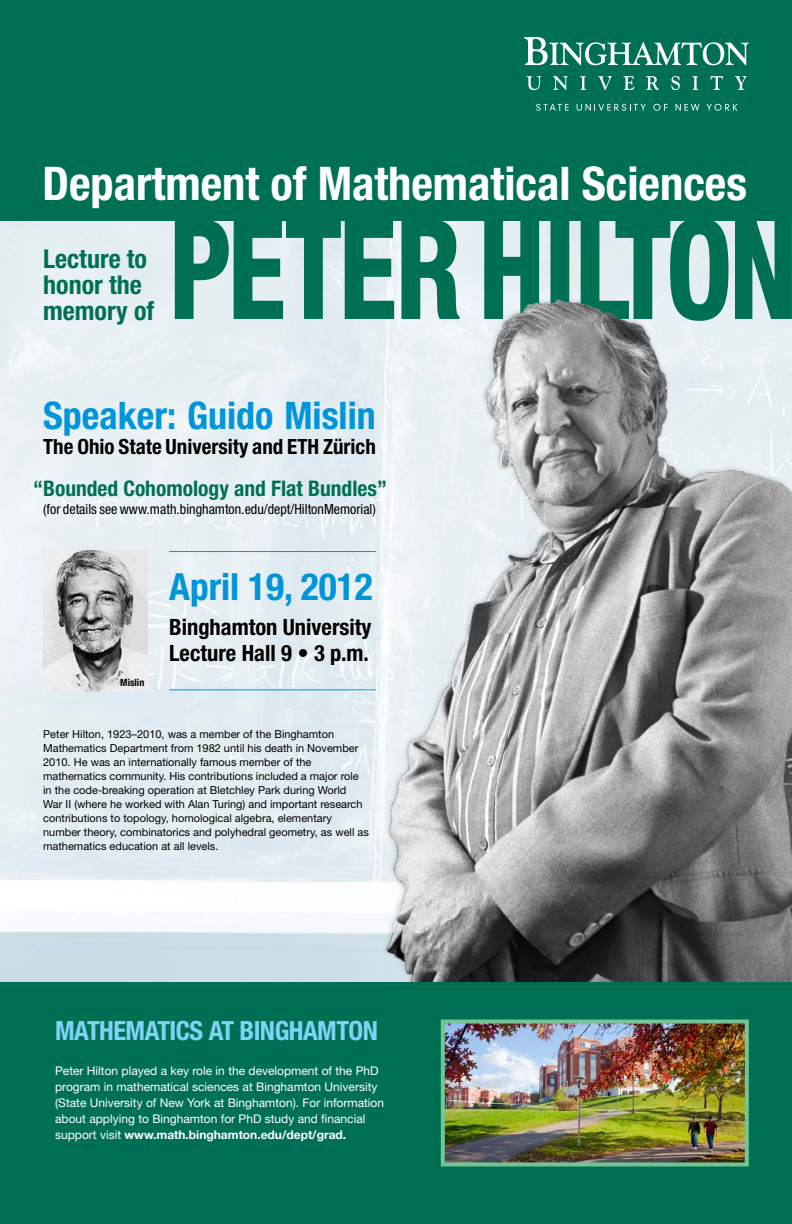
<style>
.page{position:relative;width:792px;height:1224px;background:#fff}
.page>*{position:absolute;margin:0;border:0;box-sizing:border-box;transform-origin:0 0}
.t1{font:700 condensed 136px "Helvetica Neue";letter-spacing:-.01em;color:#007055;scale:.85 1}
.t2{font:700 condensed 46.5px "Helvetica Neue";color:#fff}
.t3{font:700 condensed 38px "Helvetica Neue";color:#0095da}
.t4{font:700 condensed 37.5px "Helvetica Neue";color:#0095da}
.t5{font:700 condensed 26.5px "Helvetica Neue";letter-spacing:-.02em;color:#7ed3f7}
.t6{font:700 condensed 26px/26px "Helvetica Neue";color:#007055}
.t7{font:700 condensed 22.5px/26px "Helvetica Neue";color:#000}
.t8{font:700 condensed 21.5px "Helvetica Neue";color:#007055}
.t9{font:700 condensed 21px "Helvetica Neue";color:#000}
.t10{font:condensed 14px "Helvetica Neue";color:#000}
.t11{font:12px/16px "Helvetica Neue";color:#fff}
.t12{font:11px/14px "Helvetica Neue";color:#000}
.t13{font:700 condensed 10px "Helvetica Neue";color:#000}
.s1{font-weight:700}
</style>
<div class="page">
<img style="left:0;top:220px;width:580px;height:762px">
<div style="left:0;top:0;width:792px;height:220px;background:#007055"></div>
<svg style="left:526px;top:76px;width:15px;height:14px"></svg>
<svg style="left:553px;top:76px;width:15px;height:14px"></svg>
<svg style="left:580px;top:76px;width:6px;height:14px"></svg>
<svg style="left:598px;top:76px;width:14px;height:14px"></svg>
<svg style="left:623px;top:76px;width:11px;height:14px"></svg>
<svg style="left:646px;top:76px;width:13px;height:14px"></svg>
<svg style="left:671px;top:76px;width:9px;height:14px"></svg>
<svg style="left:692px;top:76px;width:7px;height:14px"></svg>
<svg style="left:710px;top:76px;width:13px;height:14px"></svg>
<svg style="left:735px;top:76px;width:12px;height:14px"></svg>
<svg style="left:524px;top:37px;width:225px;height:28px"></svg>
<svg style="left:536px;top:104px;width:33px;height:7px"></svg>
<svg style="left:577px;top:104px;width:69px;height:7px"></svg>
<svg style="left:653px;top:104px;width:14px;height:7px"></svg>
<svg style="left:676px;top:104px;width:24px;height:7px"></svg>
<svg style="left:707px;top:104px;width:31px;height:7px"></svg>
<svg style="left:174px;top:220px;width:287px;height:100px;background:#c2dbda"></svg>
<svg style="left:483px;top:220px;width:57px;height:58px;background:#bbd7d4"></svg>
<div style="left:551px;top:220px;width:18px;height:99px;border:2px solid #007055"></div>
<svg style="left:580px;top:220px;width:212px;height:58px;background:#bfd9d7"></svg>
<img style="left:354px;top:278px;width:438px;height:704px">
<div style="left:0;top:982px;width:792px;height:242px;background:#007055"></div>
<img style="left:446px;top:1025px;width:298px;height:136px">
<div style="left:441px;top:1020px;width:308px;height:146px;border:4px solid #75c594"></div>
<hr style="left:169px;top:551px;width:207px;height:1px;background:#0095da">
<hr style="left:169px;top:689px;width:207px;height:1px;background:#0095da">
<img style="left:43px;top:550px;width:105px;height:142px">
<h2 class="t2" style="left:42px;top:155px;width:706px">Department of Mathematical Sciences</h2>
<h3 class="t6" style="left:43px;top:246px;width:113px">Lecture to honor the memory of</h3>
<h1 class="t1" style="left:170px;top:187px;width:739px">Peter Hilton</h1>
<h3 class="t3" style="left:43px;top:393px;width:334px">Speaker: Guido Mislin</h3>
<h3 class="t9" style="left:43px;top:434px;width:334px">The Ohio State University and ETH Zürich</h3>
<h3 class="t8" style="left:33px;top:476px;width:355px">“Bounded Cohomology and Flat Bundles”</h3>
<p class="t10" style="left:43px;top:501px;width:334px">(for details see www.math.binghamton.edu/dept/HiltonMemorial)</p>
<p class="t13" style="left:120px;top:677px;width:26px">Mislin</p>
<h3 class="t4" style="left:169px;top:564px;width:205px">April 19, 2012</h3>
<h3 class="t7" style="left:169px;top:613px;width:204px">Binghamton University<br>Lecture Hall 9 • 3 p.m.</h3>
<p class="t12" style="left:43px;top:727px;width:327px">Peter Hilton, 1923–2010, was a member of the Binghamton Mathematics Department from 1982 until his death in November 2010. He was an internationally famous member of the mathematics community. His contributions included a major role in the code-breaking operation at Bletchley Park during World<br>War II (where he worked with Alan Turing) and important research contributions to topology, homological algebra, elementary number theory, combinatorics and polyhedral geometry, as well as mathematics education at all levels.</p>
<h3 class="t5" style="left:55px;top:1015px;width:324px">Mathematics at Binghamton</h3>
<p class="t11" style="left:55px;top:1062px;width:330px">Peter Hilton played a key role in the development of the PhD program in mathematical sciences at Binghamton University (State University of New York at Binghamton). For information about applying to Binghamton for PhD study and financial support visit <span class="s1">www.math.binghamton.edu/dept/grad.</span></p>
</div>
